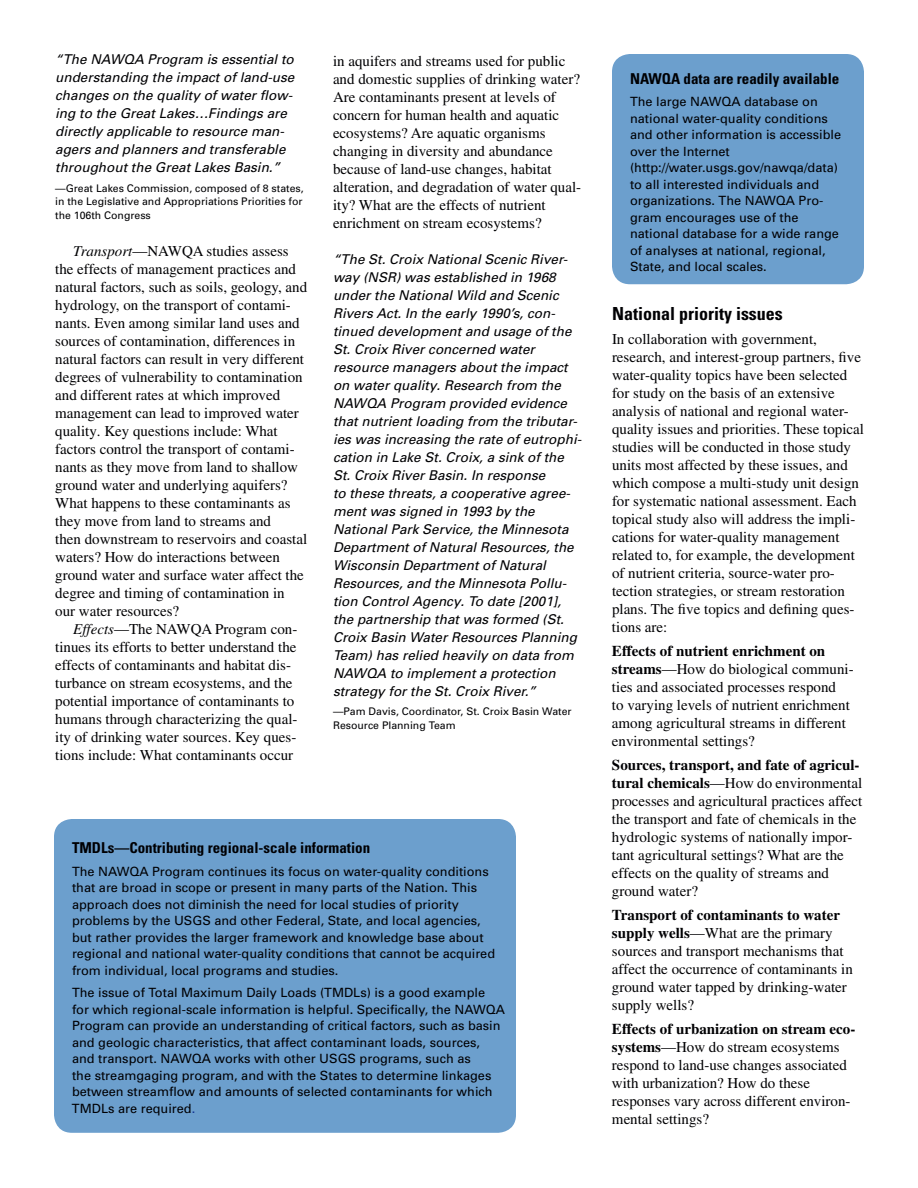
<style>
.page{position:relative;width:918px;height:1188px;background:#fff}
.page>*{position:absolute;margin:0;border:0;box-sizing:border-box;transform-origin:0 0}
.t1{font:700 condensed 18px "Univers";color:#000003}
.t2{font:15px/18px "Times";color:#000003}
.t3{font:700 condensed 15px "Univers";color:#000003}
.t4{font:italic 13.5px/18px "Univers";color:#000003}
.t5{font:12.75px/16.5px "Univers";color:#000003}
.t6{font:10.5px/13.5px "Univers";color:#000003;text-align:justify}
.s1{font-style:italic}
.s2{color:#123493}
.s3{font-weight:700}
</style>
<div class="page">
<div style="left:612px;top:54px;width:252px;height:230px;background:#6c9fcd;border-radius:18px"></div>
<div style="left:54px;top:819px;width:462px;height:314px;background:#6c9fcd;border-radius:18px"></div>
<p class="t4" style="left:55px;top:52px;width:241px">“The NAWQA Program is essential to understanding the impact of land-use changes on the quality of water flow&shy;ing to the Great Lakes…Findings are directly applicable to resource man&shy;agers and planners and transferable throughout the Great Lakes Basin.”</p>
<p class="t6" style="left:55px;top:182px;width:250px">—Great Lakes Commission, composed of 8 states, in the Legislative and Appropriations Priorities for the 106th Congress</p>
<p class="t2" style="left:55px;top:244px;width:254px;text-indent:18px"><span class="s1">Transport</span>—NAWQA studies assess the effects of management practices and natural factors, such as soils, geology, and hydrology, on the transport of contami&shy;nants. Even among similar land uses and sources of contamination, differences in natural factors can result in very different degrees of vulnerability to contamination and different rates at which improved management can lead to improved water quality. Key questions include: What factors control the transport of contami&shy;nants as they move from land to shallow ground water and underlying aquifers?<br>What happens to these contaminants as they move from land to streams and<br>then downstream to reservoirs and coastal waters? How do interactions between ground water and surface water affect the degree and timing of contamination in our water resources?</p>
<p class="t2" style="left:55px;top:622px;width:244px;text-indent:18px"><span class="s1">Effects</span>—The NAWQA Program con&shy;tinues its efforts to better understand the effects of contaminants and habitat dis&shy;turbance on stream ecosystems, and the potential importance of contaminants to humans through characterizing the qual&shy;ity of drinking water sources. Key ques&shy;tions include: What contaminants occur</p>
<p class="t2" style="left:333px;top:53px;width:250px">in aquifers and streams used for public and domestic supplies of drinking water?<br>Are contaminants present at levels of concern for human health and aquatic ecosystems? Are aquatic organisms changing in diversity and abundance because of land-use changes, habitat alteration, and degradation of water qual&shy;ity? What are the effects of nutrient enrichment on stream ecosystems?</p>
<p class="t4" style="left:333px;top:251px;width:250px">“The St. Croix National Scenic River&shy;way (NSR) was established in 1968 under the National Wild and Scenic Rivers Act. In the early 1990’s, con&shy;tinued development and usage of the St. Croix River concerned water resource managers about the impact on water quality. Research from the NAWQA Program provided evidence that nutrient loading from the tributar&shy;ies was increasing the rate of eutrophi&shy;cation in Lake St. Croix, a sink of the St. Croix River Basin. In response<br>to these threats, a cooperative agree&shy;ment was signed in 1993 by the National Park Service, the Minnesota Department of Natural Resources, the Wisconsin Department of Natural Resources, and the Minnesota Pollu&shy;tion Control Agency. To date [2001], the partnership that was formed (St.<br>Croix Basin Water Resources Planning Team) has relied heavily on data from NAWQA to implement a protection strategy for the St. Croix River.”</p>
<p class="t6" style="left:333px;top:706px;width:240px">—Pam Davis, Coordinator, St. Croix Basin Water<br>Resource Planning Team</p>
<p class="t3" style="left:72px;top:842px;width:300px">TMDLs—Contributing regional-scale information</p>
<p class="t5" style="left:72px;top:864px;width:425px">The NAWQA Program continues its focus on water-quality conditions that are broad in scope or present in many parts of the Nation. This approach does not diminish the need for local studies of priority problems by the USGS and other Federal, State, and local agencies, but rather provides the larger framework and knowledge base about regional and national water-quality conditions that cannot be acquired from individual, local programs and studies.</p>
<p class="t5" style="left:72px;top:985px;width:434px">The issue of Total Maximum Daily Loads (TMDLs) is a good example for which regional-scale information is helpful. Specifically, the NAWQA Program can provide an understanding of critical factors, such as basin and geologic characteristics, that affect contaminant loads, sources, and transport. NAWQA works with other USGS programs, such as<br>the streamgaging program, and with the States to determine linkages between streamflow and amounts of selected contaminants for which TMDLs are required<span class="s2">.</span></p>
<p class="t3" style="left:630px;top:73px;width:211px">NAWQA data are readily available</p>
<p class="t5" style="left:630px;top:95px;width:213px">The large NAWQA database on national water-quality conditions and other information is accessible over the Internet (http://water.usgs.gov/nawqa/data) to all interested individuals and organizations. The NAWQA Pro&shy;gram encourages use of the national database for a wide range of analyses at national, regional,<br>State, and local scales.</p>
<p class="t1" style="left:612px;top:307px;width:172px">National priority issues</p>
<p class="t2" style="left:612px;top:332px;width:253px">In collaboration with government, research, and interest-group partners, five water-quality topics have been selected for study on the basis of an extensive analysis of national and regional water&shy;quality issues and priorities. These topical studies will be conducted in those study units most affected by these issues, and which compose a multi-study unit design for systematic national assessment. Each topical study also will address the impli&shy;cations for water-quality management related to, for example, the development of nutrient criteria, source-water pro&shy;tection strategies, or stream restoration plans. The five topics and defining ques&shy;tions are:</p>
<p class="t2" style="left:612px;top:644px;width:243px"><span class="s3">Effects of nutrient enrichment on streams</span>—How do biological communi&shy;ties and associated processes respond<br>to varying levels of nutrient enrichment among agricultural streams in different environmental settings?</p>
<p class="t2" style="left:612px;top:758px;width:252px"><span class="s3">Sources, transport, and fate of agricul&shy;tural chemicals</span>—How do environmental processes and agricultural practices affect the transport and fate of chemicals in the hydrologic systems of nationally impor&shy;tant agricultural settings? What are the effects on the quality of streams and ground water?</p>
<p class="t2" style="left:612px;top:908px;width:242px"><span class="s3">Transport of contaminants to water supply wells</span>—What are the primary sources and transport mechanisms that affect the occurrence of contaminants in ground water tapped by drinking-water supply wells?</p>
<p class="t2" style="left:612px;top:1022px;width:245px"><span class="s3">Effects of urbanization on stream eco&shy;systems</span>—How do stream ecosystems respond to land-use changes associated with urbanization? How do these responses vary across different environ&shy;mental settings?</p>
</div>
